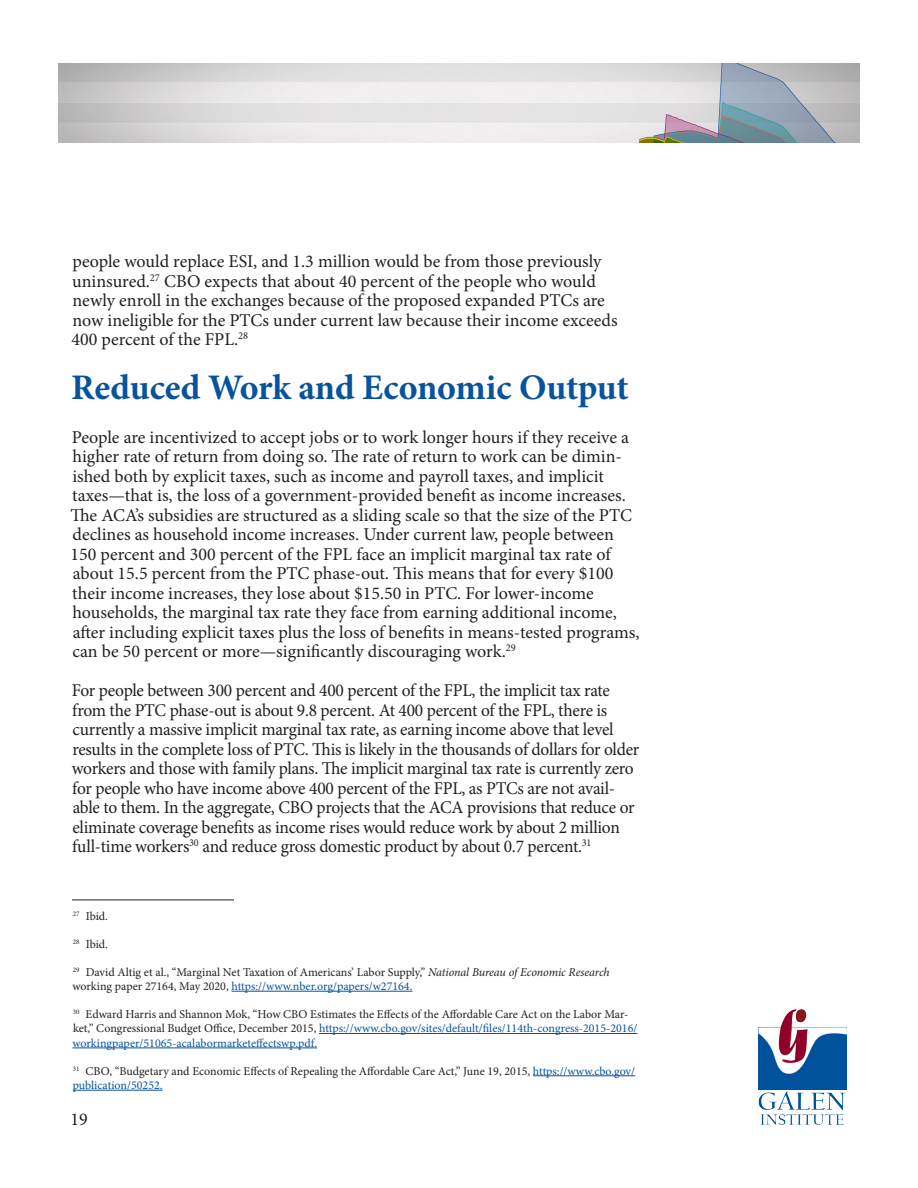
<style>
.page{position:relative;width:918px;height:1188px;background:#fff}
.page>*{position:absolute;margin:0;border:0;box-sizing:border-box;transform-origin:0 0}
.Body_Text___H1{font:700 36px "Minion Pro";letter-spacing:-.01em;color:#09539d}
.Body_Text___BODY{font:18px/19.5px "Minion Pro";letter-spacing:-.01em;color:#231f20}
.Endnote{font:12px/14.4px "Minion Pro";color:#231f20}
.Endnote_First{font:12px "Minion Pro";color:#231f20}
.s1{font-style:italic}
.s2{color:#09539d}
</style>
<div class="page">
<img style="left:58px;top:63px;width:802px;height:79px">
<img style="left:758px;top:1009px;width:88px;height:116px">
<hr style="left:72px;top:900px;width:162px;height:1px;background:#231f20">
<hr style="left:232px;top:991px;width:180px;height:1px;background:#09539d">
<hr style="left:319px;top:1033px;width:318px;height:1px;background:#09539d">
<hr style="left:72px;top:1048px;width:245px;height:1px;background:#09539d">
<hr style="left:533px;top:1076px;width:102px;height:1px;background:#09539d">
<hr style="left:73px;top:1090px;width:90px;height:1px;background:#09539d">
<p class="Body_Text___BODY" style="left:72px;top:252px;width:548px">people would replace ESI, and 1.3 million would be from those previously uninsured.<sup>27</sup> CBO expects that about 40 percent of the people who would newly enroll in the exchanges because of the proposed expanded PTCs are now ineligible for the PTCs under current law because their income exceeds 400 percent of the FPL.<sup>28</sup></p>
<p class="Body_Text___H1" style="left:71px;top:362px;width:559px">Reduced Work and Economic Output</p>
<p class="Body_Text___BODY" style="left:70px;top:427px;width:571px">People are incentivized to accept jobs or to work longer hours if they receive a higher rate of return from doing so. The rate of return to work can be dimin&shy;ished both by explicit taxes, such as income and payroll taxes, and implicit taxes—that is, the loss of a government-provided benefit as income increases.<br>The ACA’s subsidies are structured as a sliding scale so that the size of the PTC declines as household income increases. Under current law, people between 150 percent and 300 percent of the FPL face an implicit marginal tax rate of about 15.5 percent from the PTC phase-out. This means that for every $100 their income increases, they lose about $15.50 in PTC. For lower-income households, the marginal tax rate they face from earning additional income, after including explicit taxes plus the loss of benefits in means-tested programs, can be 50 percent or more—significantly discouraging work.<sup>29</sup></p>
<p class="Body_Text___BODY" style="left:72px;top:681px;width:569px">For people between 300 percent and 400 percent of the FPL, the implicit tax rate from the PTC phase-out is about 9.8 percent. At 400 percent of the FPL, there is currently a massive implicit marginal tax rate, as earning income above that level results in the complete loss of PTC. This is likely in the thousands of dollars for older workers and those with family plans. The implicit marginal tax rate is currently zero for people who have income above 400 percent of the FPL, as PTCs are not avail&shy;able to them. In the aggregate, CBO projects that the ACA provisions that reduce or eliminate coverage benefits as income rises would reduce work by about 2 million full-time workers<sup>30</sup> and reduce gross domestic product by about 0.7 percent.<sup>31</sup></p>
<p class="Endnote_First" style="left:73px;top:908px;width:36px"><sup>27</sup> Ibid.</p>
<p class="Endnote" style="left:73px;top:937px;width:36px"><sup>28</sup> Ibid.</p>
<p class="Endnote" style="left:72px;top:965px;width:539px"><sup>29</sup> David Altig et al., “Marginal Net Taxation of Americans’ Labor Supply,” <span class="s1">National Bureau of Economic Research </span>working paper 27164, May 2020, <span class="s2">https://www.nber.org/papers/w27164.</span></p>
<p class="Endnote" style="left:72px;top:1007px;width:567px"><sup>30</sup> Edward Harris and Shannon Mok, “How CBO Estimates the Effects of the Affordable Care Act on the Labor Mar&shy;ket,” Congressional Budget Office, December 2015, <span class="s2">https://www.cbo.gov/sites/default/files/114th-congress-2015-2016/ workingpaper/51065-acalabormarketeffectswp.pdf.</span></p>
<p class="Endnote" style="left:73px;top:1064px;width:564px"><sup>31</sup> CBO, “Budgetary and Economic Effects of Repealing the Affordable Care Act,” June 19, 2015, <span class="s2">https://www.cbo.gov/ publication/50252.</span></p>
<p class="Body_Text___BODY" style="left:71px;top:1110px;width:19px">19</p>
</div>
